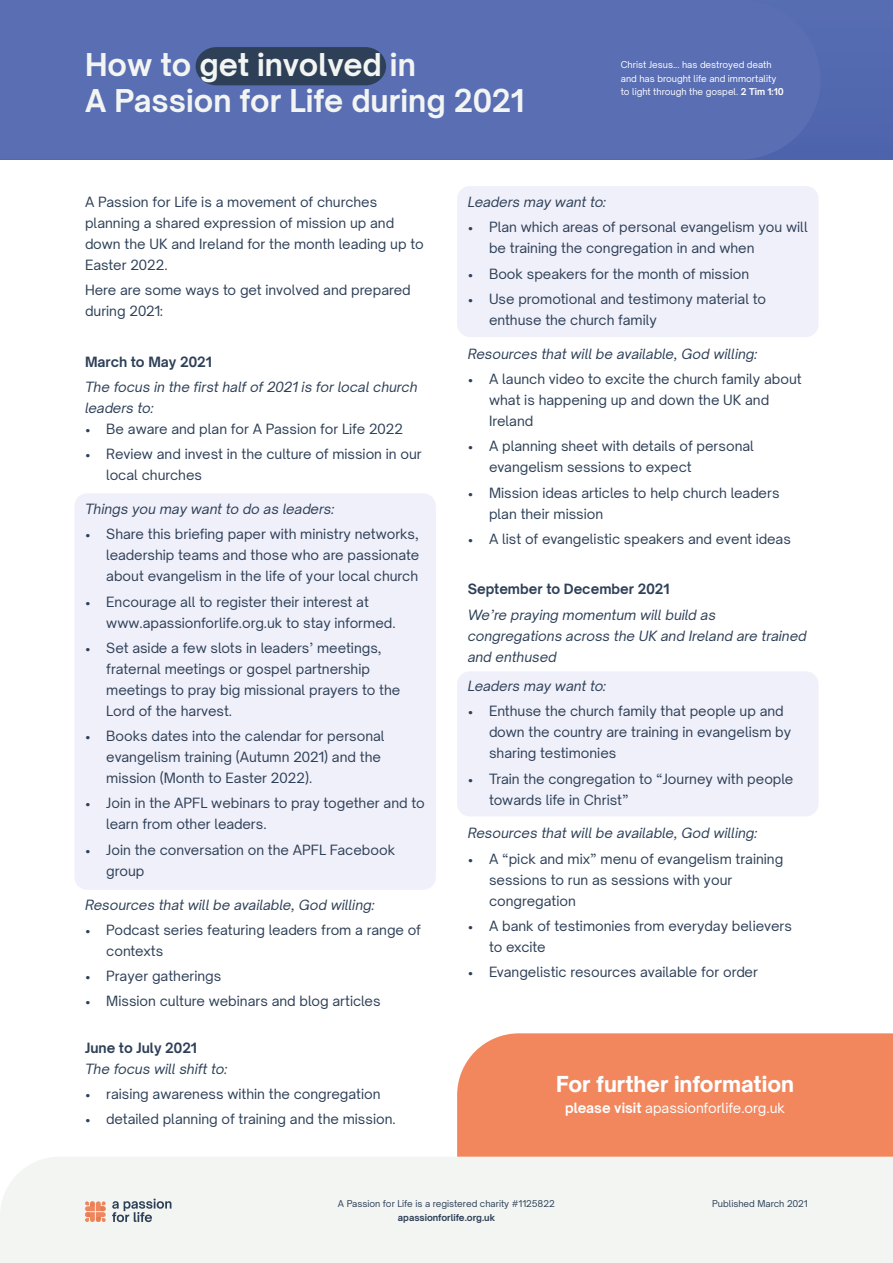
<style>
.page{position:relative;width:893px;height:1263px;background:#fff}
.page>*{position:absolute;margin:0;border:0;box-sizing:border-box;transform-origin:0 0}
.t1{font:700 30px/36px "Open Sauce One";color:#f2f5f2}
.t2{font:800 21px "Open Sauce One";color:#fff}
.t3{font:13.5px/21px "Open Sauce One";color:#2e4057}
.t4{font:italic 13.5px/21px "Open Sauce One";color:#2e4057}
.t5{font:700 13.5px "Open Sauce One";color:#2e4057}
.t6{font:13.5px "Open Sauce One";color:#fff}
.t7{font:9px/13.5px "Open Sauce One";color:#fff}
.t8{font:9px "Open Sauce One";color:#2e4057}
.t9{font:700 9px "Open Sauce One";color:#2e4057}
.s1{font-weight:700}
</style>
<div class="page">
<div style="left:0;top:1157px;width:893px;height:106px;background:#f2f5f2"></div>
<div style="left:0;top:0;width:893px;height:159px;background:#596eb3"></div>
<div style="left:457px;top:1033px;width:436px;height:124px;background:#f2875e"></div>
<div style="left:74px;top:493px;width:362px;height:397px;background:#f0f0fa;border-radius:13px"></div>
<div style="left:457px;top:186px;width:362px;height:151px;background:#f0f0fa;border-radius:13px"></div>
<div style="left:457px;top:671px;width:362px;height:145px;background:#f0f0fa;border-radius:13px"></div>
<svg style="left:112px;top:1198px;width:59px;height:24px"></svg>
<svg style="left:85px;top:1201px;width:21px;height:21px"></svg>
<div style="left:196px;top:47px;width:190px;height:38px;background:#2e4057"></div>
<h1 class="t1" style="left:85px;top:46px;width:441px">How to get involved in<br>A Passion for Life during 2021</h1>
<p class="t7" style="left:621px;top:58px;width:165px">Christ Jesus... has destroyed death and has brought life and immortality to light through the gospel. <span class="s1">2 Tim 1:10</span></p>
<p class="t3" style="left:85px;top:191px;width:340px">A Passion for Life is a movement of churches planning a shared expression of mission up and down the UK and Ireland for the month leading up to Easter 2022.</p>
<p class="t3" style="left:85px;top:279px;width:327px">Here are some ways to get involved and prepared during 2021:</p>
<p class="t5" style="left:85px;top:353px;width:128px">March to May 2021</p>
<p class="t4" style="left:85px;top:376px;width:334px">The focus in the first half of 2021 is for local church leaders to:</p>
<p class="t3" style="left:85px;top:418px;width:320px">• Be aware and plan for A Passion for Life 2022</p>
<p class="t3" style="left:106px;top:443px;width:317px;text-indent:-21px">• Review and invest in the culture of mission in our local churches</p>
<p class="t4" style="left:85px;top:498px;width:251px">Things you may want to do as leaders:</p>
<p class="t3" style="left:106px;top:523px;width:314px;text-align:justify;text-indent:-21px">• Share this briefing paper with ministry networks, leadership teams and those who are passionate about evangelism in the life of your local church</p>
<p class="t3" style="left:106px;top:591px;width:291px;text-indent:-21px">• Encourage all to register their interest at www.apassionforlife.org.uk to stay informed.</p>
<p class="t3" style="left:106px;top:637px;width:296px;text-indent:-21px">• Set aside a few slots in leaders’ meetings, fraternal meetings or gospel partnership meetings to pray big missional prayers to the Lord of the harvest.</p>
<p class="t3" style="left:106px;top:725px;width:280px;text-indent:-21px">• Books dates into the calendar for personal evangelism training (Autumn 2021) and the mission (Month to Easter 2022).</p>
<p class="t3" style="left:106px;top:793px;width:320px;text-indent:-21px">• Join in the APFL webinars to pray together and to learn from other leaders.</p>
<p class="t3" style="left:106px;top:839px;width:290px;text-indent:-21px">• Join the conversation on the APFL Facebook group</p>
<p class="t4" style="left:85px;top:894px;width:291px">Resources that will be available, God willing:</p>
<p class="t3" style="left:106px;top:919px;width:316px;text-indent:-21px">• Podcast series featuring leaders from a range of contexts</p>
<p class="t3" style="left:85px;top:965px;width:138px">• Prayer gatherings</p>
<p class="t3" style="left:85px;top:990px;width:297px">• Mission culture webinars and blog articles</p>
<p class="t5" style="left:85px;top:1039px;width:113px">June to July 2021</p>
<p class="t4" style="left:85px;top:1058px;width:144px">The focus will shift to:</p>
<p class="t3" style="left:85px;top:1083px;width:297px">• raising awareness within the congregation</p>
<p class="t3" style="left:85px;top:1108px;width:312px">• detailed planning of training and the mission.</p>
<p class="t4" style="left:468px;top:191px;width:140px">Leaders may want to:</p>
<p class="t3" style="left:489px;top:217px;width:320px;text-indent:-21px">• Plan which areas of personal evangelism you will be training the congregation in and when</p>
<p class="t3" style="left:468px;top:263px;width:283px">• Book speakers for the month of mission</p>
<p class="t3" style="left:489px;top:288px;width:279px;text-indent:-21px">• Use promotional and testimony material to enthuse the church family</p>
<p class="t4" style="left:468px;top:343px;width:291px">Resources that will be available, God willing:</p>
<p class="t3" style="left:489px;top:368px;width:314px;text-indent:-21px">• A launch video to excite the church family about what is happening up and down the UK and<br>Ireland</p>
<p class="t3" style="left:489px;top:435px;width:266px;text-indent:-21px">• A planning sheet with details of personal evangelism sessions to expect</p>
<p class="t3" style="left:489px;top:482px;width:292px;text-indent:-21px">• Mission ideas articles to help church leaders plan their mission</p>
<p class="t3" style="left:468px;top:528px;width:325px">• A list of evangelistic speakers and event ideas</p>
<p class="t5" style="left:468px;top:580px;width:203px">September to December 2021</p>
<p class="t4" style="left:468px;top:604px;width:340px">We’re praying momentum will build as congregations across the UK and Ireland are trained and enthused</p>
<p class="t4" style="left:468px;top:675px;width:140px">Leaders may want to:</p>
<p class="t3" style="left:489px;top:700px;width:304px;text-indent:-21px">• Enthuse the church family that people up and down the country are training in evangelism by sharing testimonies</p>
<p class="t3" style="left:489px;top:768px;width:306px;text-indent:-21px">• Train the congregation to “Journey with people towards life in Christ”</p>
<p class="t4" style="left:468px;top:822px;width:291px">Resources that will be available, God willing:</p>
<p class="t3" style="left:489px;top:848px;width:296px;text-indent:-21px">• A “pick and mix” menu of evangelism training sessions to run as sessions with your congregation</p>
<p class="t3" style="left:489px;top:915px;width:304px;text-indent:-21px">• A bank of testimonies from everyday believers to excite</p>
<p class="t3" style="left:468px;top:961px;width:292px">• Evangelistic resources available for order</p>
<h2 class="t2" style="left:556px;top:1071px;width:240px">For further information</h2>
<p class="t6" style="left:565px;top:1099px;width:221px"><span class="s1">please visit</span> apassionforlife.org.uk</p>
<p class="t8" style="left:338px;top:1198px;width:219px">A Passion for Life is a registered charity #1125822</p>
<p class="t9" style="left:398px;top:1211px;width:99px">apassionforlife.org.uk</p>
<p class="t8" style="left:712px;top:1198px;width:97px">Published March 2021</p>
</div>
